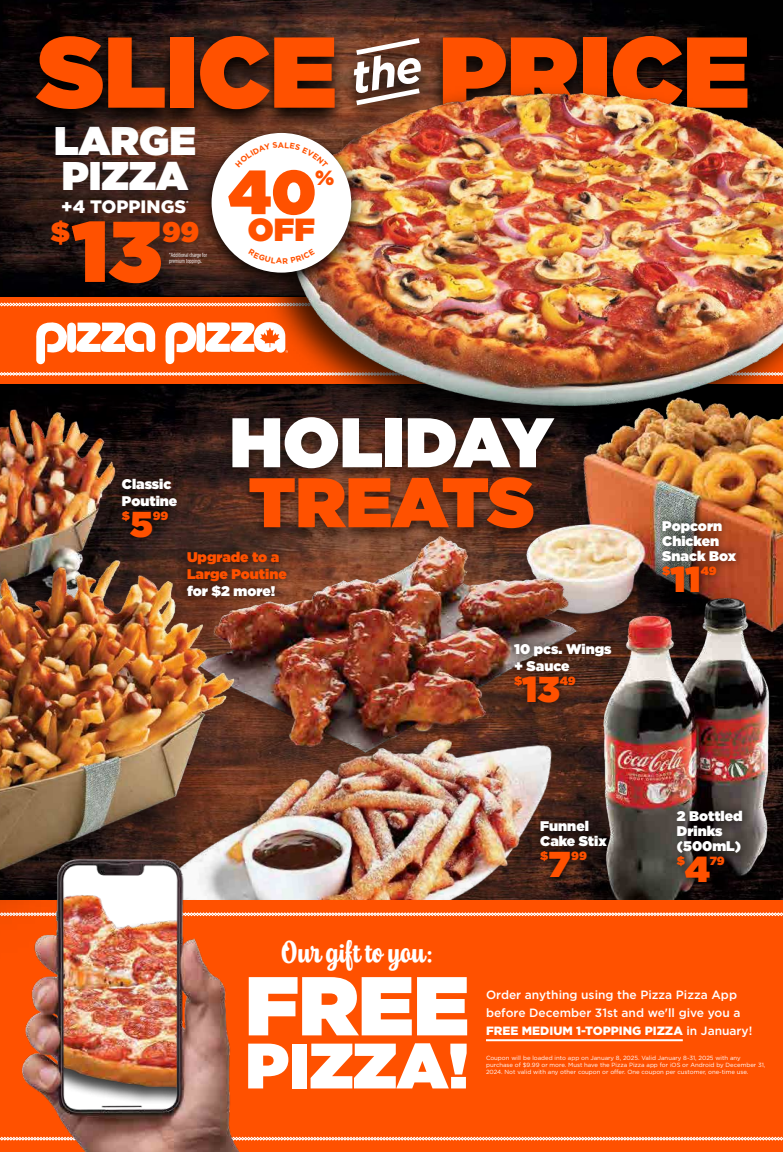
<style>
.page{position:relative;width:783px;height:1152px;background:#fff}
.page>*{position:absolute;margin:0;border:0;box-sizing:border-box;transform-origin:0 0}
.t1{font:900 100.3px "Gotham";color:#ff5100}
.t2{font:900 86px "Gotham";color:#ff5100}
.t3{font:900 83.3px "Gotham";color:#fff}
.t4{font:900 70px "Gotham";color:#fff}
.t5{font:900 70px "Gotham";color:#ff5100}
.t6{font:900 64.1px "Gotham";color:#fff}
.t7{font:900 62px "Gotham";color:#ff5100}
.t8{font:900 40px/35.5px "Gotham";color:#fff}
.t9{font:900 36px "Gotham";color:#ff5100}
.t10{font:900 32px "Gotham";color:#ff5100}
.t11{font:900 28.4px "Gotham";color:#ff5100}
.t12{font:26.1px "Chonky Poster";color:#fff}
.t13{font:900 20.5px "Gotham";color:#ff5100}
.t14{font:900 18px "Gotham";color:#fff}
.t15{font:900 14px/15px "Gotham";color:#fff}
.t16{font:900 14px/16.8px "Gotham";color:#ff5100}
.t17{font:500 12px/18px "Gotham";color:#fff}
.t18{font:900 11.9px "Gotham";letter-spacing:-.01em;color:#ff5100}
.t19{font:6px/7px "Gotham";color:#fff}
.t20{font:6px/6px "Gotham Condensed";color:#fff}
.t21{font:900 5.9px "Gotham";color:#fff}
.s1{font-weight:900}
</style>
<div class="page">
<img style="left:0;top:0;width:783px;height:289px">
<div style="left:0;top:289px;width:783px;height:148px;background:#000;opacity:.35"></div>
<div style="left:0;top:297px;width:783px;height:87px;background:#ff5100"></div>
<svg style="left:0;top:372px;width:233px;height:4px"></svg>
<svg style="left:0;top:303px;width:233px;height:3px"></svg>
<div style="left:67px;top:323px;width:9px;height:30px;background:#fff;border-radius:4px"></div>
<div style="left:196px;top:323px;width:9px;height:29px;background:#fff;border-radius:4px"></div>
<svg style="left:165px;top:322px;width:32px;height:42px"></svg>
<svg style="left:36px;top:322px;width:32px;height:42px"></svg>
<svg style="left:76px;top:322px;width:79px;height:30px"></svg>
<svg style="left:205px;top:322px;width:28px;height:30px"></svg>
<img style="left:0;top:400px;width:127px;height:75px">
<div style="left:0;top:900px;width:783px;height:252px;background:#ff5100"></div>
<svg style="left:286px;top:1137px;width:497px;height:3px"></svg>
<svg style="left:286px;top:913px;width:497px;height:3px"></svg>
<svg style="left:22px;top:30px;width:211px;height:103px;background:#1b0f0c"></svg>
<img style="left:233px;top:3px;width:550px;height:411px">
<img style="left:466px;top:358px;width:317px;height:232px">
<div style="left:223px;top:414px;width:340px;height:131px;background:#000;opacity:.5"></div>
<img style="left:251px;top:501px;width:367px;height:193px">
<div style="left:653px;top:511px;width:92px;height:91px;background:#000;opacity:.75"></div>
<img style="left:251px;top:694px;width:305px;height:206px">
<img style="left:0;top:475px;width:251px;height:368px">
<div style="left:505px;top:634px;width:116px;height:78px;background:#000;opacity:.75"></div>
<svg style="left:113px;top:469px;width:74px;height:78px;background:#291814"></svg>
<svg style="left:178px;top:543px;width:118px;height:63px;background:#5a3020"></svg>
<div style="left:531px;top:811px;width:85px;height:76px;background:#000;opacity:.75"></div>
<img style="left:556px;top:590px;width:227px;height:310px">
<div style="left:668px;top:801px;width:84px;height:91px;background:#000;opacity:.75"></div>
<img style="left:196px;top:122px;width:170px;height:170px">
<div style="left:212px;top:133px;width:139px;height:140px;background:#fff;border-radius:50%"></div>
<img style="left:0;top:843px;width:286px;height:309px">
<hr style="left:486px;top:1039px;width:197px;height:2px;background:#fff">
<svg style="left:351px;top:35px;width:74px;height:74px;background:#6f4a3a"></svg>
<svg style="left:235px;top:142px;width:93px;height:9px"></svg>
<h1 class="t1" style="left:38px;top:0;width:714px">SLICE PRICE</h1>
<h3 class="t8" style="left:54px;top:122px;width:143px">LARGE<br>PIZZA</h3>
<h3 class="t14" style="left:61px;top:195px;width:127px">+4 TOPPINGS</h3>
<p class="t21" style="left:186px;top:199px;width:4px">*</p>
<h3 class="t11" style="left:51px;top:211px;width:21px">$</h3>
<h2 class="t2" style="left:72px;top:190px;width:91px">13</h2>
<h3 class="t11" style="left:162px;top:211px;width:39px">99</h3>
<p class="t20" style="left:169px;top:251px;width:40px">*Additional charge for premium toppings.</p>
<h3 class="t7" style="left:228px;top:148px;width:89px">40</h3>
<h3 class="t13" style="left:315px;top:163px;width:21px">%</h3>
<h3 class="t10" style="left:248px;top:207px;width:69px">OFF</h3>
<h3 class="t15" style="left:122px;top:475px;width:57px;line-height:16.8px">Classic<br>Poutine</h3>
<h3 class="t18" style="left:122px;top:507px;width:10px">$</h3>
<h3 class="t9" style="left:130px;top:498px;width:24px">5</h3>
<h3 class="t18" style="left:153px;top:507px;width:17px">99</h3>
<h3 class="t4" style="left:230px;top:392px;width:325px">HOLIDAY</h3>
<h3 class="t5" style="left:249px;top:452px;width:287px">TREATS</h3>
<h3 class="t16" style="left:187px;top:549px;width:101px">Upgrade to a<br>Large Poutine</h3>
<h3 class="t15" style="left:187px;top:583px;width:90px">for $2 more!</h3>
<h3 class="t15" style="left:514px;top:640px;width:99px;line-height:16.8px">10 pcs. Wings + Sauce</h3>
<h3 class="t18" style="left:514px;top:672px;width:10px">$</h3>
<h3 class="t9" style="left:522px;top:664px;width:39px">13</h3>
<h3 class="t18" style="left:560px;top:672px;width:17px">49</h3>
<h3 class="t15" style="left:540px;top:819px;width:68px">Funnel<br>Cake Stix</h3>
<h3 class="t18" style="left:540px;top:848px;width:10px">$</h3>
<h3 class="t9" style="left:549px;top:839px;width:23px">7</h3>
<h3 class="t18" style="left:571px;top:848px;width:17px">99</h3>
<h3 class="t15" style="left:662px;top:518px;width:75px">Popcorn<br>Chicken<br>Snack Box</h3>
<h3 class="t18" style="left:662px;top:563px;width:10px">$</h3>
<h3 class="t9" style="left:670px;top:554px;width:32px">11</h3>
<h3 class="t18" style="left:701px;top:563px;width:17px">49</h3>
<h3 class="t15" style="left:677px;top:808px;width:67px">2 Bottled<br>Drinks (500mL)</h3>
<h3 class="t18" style="left:677px;top:852px;width:10px">$</h3>
<h3 class="t9" style="left:685px;top:843px;width:26px">4</h3>
<h3 class="t18" style="left:710px;top:852px;width:16px">79</h3>
<h3 class="t12" style="left:282px;top:934px;width:154px">Our gift to you:</h3>
<h3 class="t3" style="left:245px;top:946px;width:225px">FREE</h3>
<h3 class="t6" style="left:246px;top:1020px;width:225px">PIZZA!</h3>
<h3 class="t17" style="left:486px;top:985px;width:268px">Order anything using the Pizza Pizza App before December 31st and we'll give you a<br><span class="s1">FREE MEDIUM 1-TOPPING PIZZA</span> in January!</h3>
<p class="t19" style="left:486px;top:1054px;width:281px">Coupon will be loaded into app on January 8, 2025. Valid January 8-31, 2025 with any purchase of $9.99 or more. Must have the Pizza Pizza app for iOS or Android by December 31,<br>2024. Not valid with any other coupon or offer. One coupon per customer, one-time use.</p>
</div>
